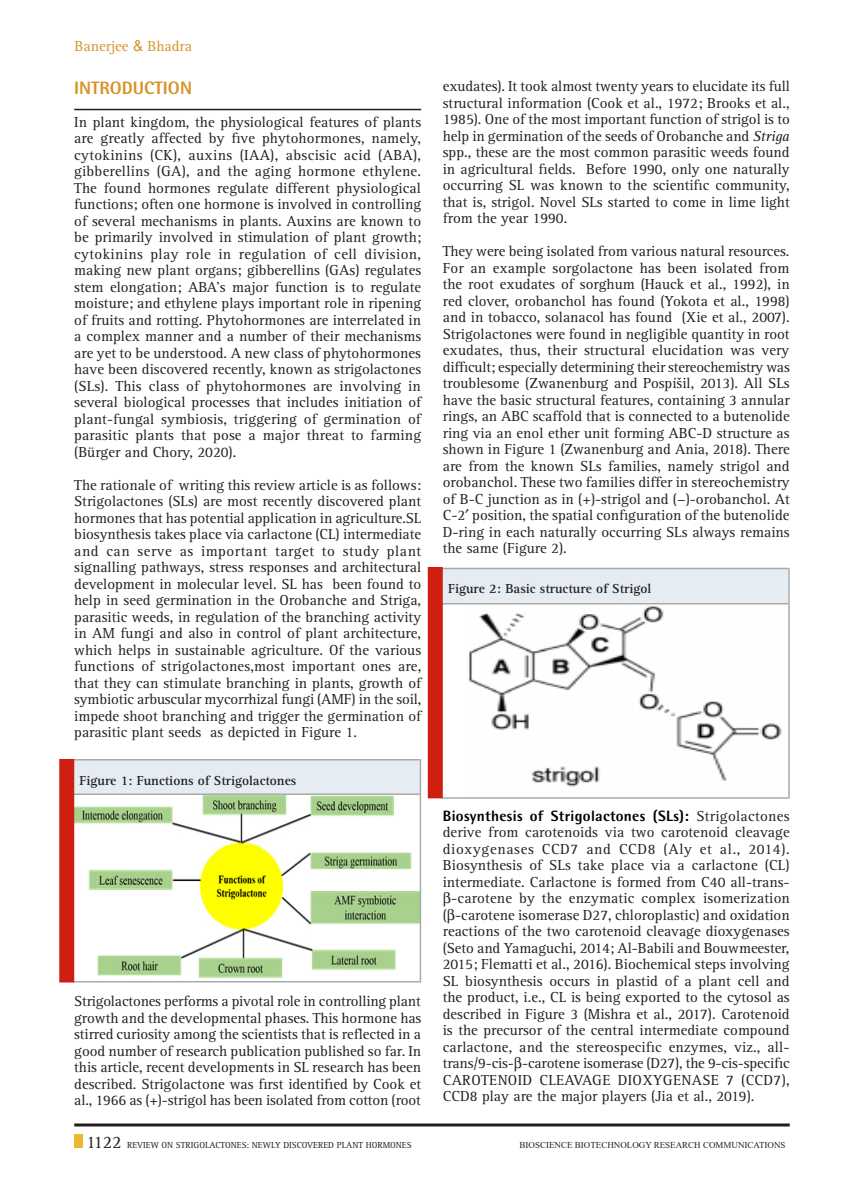
<style>
.page{position:relative;width:864px;height:1188px;background:#fff}
.page>*{position:absolute;margin:0;border:0;box-sizing:border-box;transform-origin:0 0}
.Body_text{font:800 18px "Rotis Semi Sans Std";color:#d69429}
.Body_text-2{font:15px/16.5px "Rotis Serif Std";color:#231f20;text-align:justify}
.Body_text-3{font:15px "Rotis Serif Std";letter-spacing:.02em;color:#231f20}
.Body_text-4{font:15px "Rotis Serif Std";letter-spacing:.045em;color:#231f20}
.Body_text-5{font:15px "Rotis Serif Std";color:#d69429}
.Body_text-6{font:700 13.5px "Rotis Serif Std";color:#231f20}
.t1{font:9px "Rotis Serif Std";color:#231f20}
.t2{font:9px "Times New Roman";color:#231f20}
.s1{font-family:"Arial"}
.s2{font-style:italic}
.s3{font-family:"Rotis Semi Sans Std";font-weight:800;color:#000}
.s4{font-size:18px}
</style>
<div class="page">
<hr style="left:74px;top:109px;width:347px;height:1px;background:#231f20">
<img style="left:74px;top:795px;width:346px;height:186px">
<div style="left:73px;top:760px;width:347px;height:34px;background:#e5ecf2"></div>
<hr style="left:73px;top:759px;width:347px;height:1px;background:#a8aaad">
<hr style="left:73px;top:794px;width:347px;height:1px;background:#a8aaad">
<hr style="left:73px;top:981px;width:347px;height:1px;background:#a8aaad">
<hr style="left:420px;top:759px;width:1px;height:223px;background:#a8aaad">
<div style="left:59px;top:759px;width:15px;height:223px;background:#ce1f10"></div>
<img style="left:443px;top:604px;width:345px;height:183px">
<div style="left:441px;top:568px;width:347px;height:35px;background:#e5ecf2"></div>
<hr style="left:441px;top:568px;width:347px;height:1px;background:#a8aaad">
<hr style="left:441px;top:603px;width:347px;height:1px;background:#a8aaad">
<hr style="left:441px;top:797px;width:347px;height:2px;background:#a8aaad">
<hr style="left:788px;top:568px;width:2px;height:231px;background:#a8aaad">
<div style="left:428px;top:567px;width:15px;height:231px;background:#ce1f10"></div>
<div style="left:74px;top:1134px;width:9px;height:14px;background:#eaba2e"></div>
<hr style="left:74px;top:1124px;width:716px;height:2px;background:#231f20">
<p class="Body_text-5" style="left:75px;top:38px;width:119px">Banerjee <span class="s1">&amp;</span> Bhadra</p>
<p class="Body_text" style="left:74px;top:76px;width:119px">INTRODUCTION</p>
<p class="Body_text-2" style="left:74px;top:114px;width:348px">In plant kingdom, the physiological features of plants are greatly affected by five phytohormones, namely, cytokinins (CK), auxins (IAA), abscisic acid (ABA), gibberellins (GA), and the aging hormone ethylene.<br>The found hormones regulate different physiological functions; often one hormone is involved in controlling of several mechanisms in plants. Auxins are known to be primarily involved in stimulation of plant growth; cytokinins play role in regulation of cell division, making new plant organs; gibberellins (GAs) regulates stem elongation; ABA’s major function is to regulate moisture; and ethylene plays important role in ripening of fruits and rotting. Phytohormones are interrelated in a complex manner and a number of their mechanisms are yet to be understood. A new class of phytohormones have been discovered recently, known as strigolactones (SLs). This class of phytohormones are involving in several biological processes that includes initiation of plant-fungal symbiosis, triggering of germination of parasitic plants that pose a major threat to farming (Bürger and Chory, 2020).</p>
<p class="Body_text-2" style="left:74px;top:477px;width:349px">The rationale of writing this review article is as follows:<br>Strigolactones (SLs) are most recently discovered plant hormones that has potential application in agriculture.SL biosynthesis takes place via carlactone (CL) intermediate and can serve as important target to study plant signalling pathways, stress responses and architectural development in molecular level. SL has been found to help in seed germination in the Orobanche and Striga, parasitic weeds, in regulation of the branching activity in AM fungi and also in control of plant architecture, which helps in sustainable agriculture. Of the various functions of strigolactones,most important ones are, that they can stimulate branching in plants, growth of symbiotic arbuscular mycorrhizal fungi (AMF) in the soil, impede shoot branching and trigger the germination of parasitic plant seeds as depicted in Figure 1.</p>
<p class="Body_text-6" style="left:80px;top:773px;width:218px">Figure 1: Functions of Strigolactones</p>
<p class="Body_text-2" style="left:74px;top:994px;width:349px">Strigolactones performs a pivotal role in controlling plant growth and the developmental phases. This hormone has stirred curiosity among the scientists that is reflected in a good number of research publication published so far. In this article, recent developments in SL research has been described. Strigolactone was first identified by Cook et al., 1966 as (+)-strigol has been isolated from cotton (root</p>
<p class="Body_text-2" style="left:443px;top:79px;width:349px">exudates). It took almost twenty years to elucidate its full structural information (Cook et al., 1972; Brooks et al., 1985). One of the most important function of strigol is to help in germination of the seeds of Orobanche and <span class="s2">Striga </span>spp., these are the most common parasitic weeds found in agricultural fields. Before 1990, only one naturally occurring SL was known to the scientific community, that is, strigol. Novel SLs started to come in lime light from the year 1990.</p>
<p class="Body_text-2" style="left:443px;top:244px;width:349px">They were being isolated from various natural resources.<br>For an example sorgolactone has been isolated from the root exudates of sorghum (Hauck et al., 1992), in red clover, orobanchol has found (Yokota et al., 1998) and in tobacco, solanacol has found (Xie et al., 2007).<br>Strigolactones were found in negligible quantity in root exudates, thus, their structural elucidation was very difficult; especially determining their stereochemistry was troublesome (Zwanenburg and Pospíšil, 2013). All SLs have the basic structural features, containing 3 annular rings, an ABC scaffold that is connected to a butenolide ring via an enol ether unit forming ABC-D structure as shown in Figure 1 (Zwanenburg and Ania, 2018). There are from the known SLs families, namely strigol and orobanchol. These two families differ in stereochemistry of B-C junction as in (+)-strigol and (−)-orobanchol. At C-2 position, the spatial configuration of the butenolide D-ring in each naturally occurring SLs always remains the same (Figure 2).</p>
<p class="Body_text-6" style="left:448px;top:581px;width:205px">Figure 2: Basic structure of Strigol</p>
<p class="Body_text-2" style="left:443px;top:808px;width:348px"><span class="s3">Biosynthesis of Strigolactones (SLs):</span> Strigolactones derive from carotenoids via two carotenoid cleavage dioxygenases CCD</p>
<p class="Body_text-2" style="left:571px;top:841px;width:59px">7 and CCD</p>
<p class="Body_text-4" style="left:648px;top:840px;width:143px">8 (Aly et al., 2014).</p>
<p class="Body_text-2" style="left:443px;top:857px;width:348px">Biosynthesis of SLs take place via a carlactone (CL)</p>
<p class="Body_text-2" style="left:443px;top:874px;width:348px">intermediate. Carlactone is formed from C40 all-trans-</p>
<p class="Body_text-2" style="left:451px;top:890px;width:340px">-carotene by the enzymatic complex isomerization</p>
<p class="Body_text-2" style="left:443px;top:907px;width:348px">( -carotene isomerase D27, chloroplastic) and oxidation</p>
<p class="Body_text-2" style="left:443px;top:923px;width:348px">reactions of the two carotenoid cleavage dioxygenases</p>
<p class="Body_text-2" style="left:443px;top:940px;width:348px">(Seto and Yamaguchi, 2014; Al-Babili and Bouwmeester,</p>
<p class="Body_text-2" style="left:443px;top:956px;width:348px">2015; Flematti et al., 2016). Biochemical steps involving</p>
<p class="Body_text-2" style="left:443px;top:973px;width:348px">SL biosynthesis occurs in plastid of a plant cell and</p>
<p class="Body_text-2" style="left:443px;top:989px;width:348px">the product, i.e., CL is being exported to the cytosol as</p>
<p class="Body_text-2" style="left:443px;top:1006px;width:348px">described in Figure 3 (Mishra et al., 2017). Carotenoid</p>
<p class="Body_text-2" style="left:443px;top:1022px;width:348px">is the precursor of the central intermediate compound</p>
<p class="Body_text-2" style="left:443px;top:1039px;width:348px">carlactone, and the stereospecific enzymes, viz., all-</p>
<p class="Body_text-2" style="left:443px;top:1055px;width:348px">trans/9-cis- -carotene isomerase (D27), the 9-cis-specific</p>
<p class="Body_text-3" style="left:443px;top:1071px;width:222px">CAROTENOID CLEAVAGE DIOXYGEN</p>
<p class="Body_text-2" style="left:692px;top:1072px;width:64px">ASE 7 (CCD</p>
<p class="Body_text-2" style="left:774px;top:1072px;width:18px">7),</p>
<p class="Body_text-2" style="left:443px;top:1088px;width:313px">CCD 8 play are the major players (Jia et al., 2019).</p>
<p class="t1" style="left:86px;top:1140px;width:287px"><span class="s4">1122</span> Review on Strigolactones: Newly Discovered Plant Hormo</p>
<p class="t1" style="left:396px;top:1140px;width:16px">nes</p>
<p class="t2" style="left:520px;top:1138px;width:267px">BIOSCIENCE BIOTECHNOLOGY RESEARCH COMMUNICATIONS</p>
</div>
